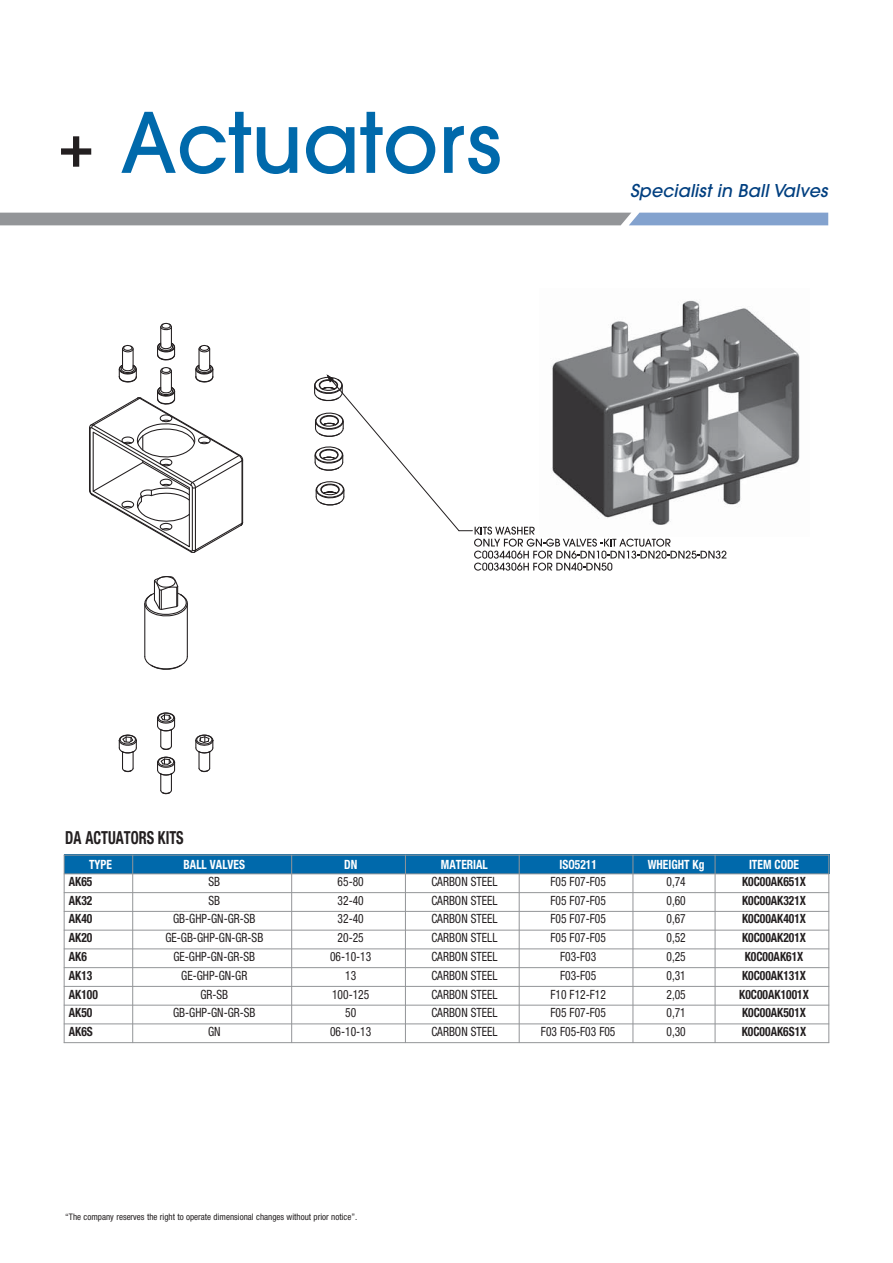
<style>
.page{position:relative;width:893px;height:1263px;background:#fff}
.page>*{position:absolute;margin:0;border:0;box-sizing:border-box;transform-origin:0 0}
.t1{font:500 82.5px "Avant Garde";color:#0069ab}
.t2{font:700 condensed 18px "Helvetica Neue LT Std";color:#231f20;scale:.8 1}
.t3{font:italic 500 17.55px "Avant Garde";letter-spacing:.005em;color:#003f80}
.t4{font:condensed 12.75px "Helvetica Neue LT Std";color:#231f20;scale:.9 1}
.t5{font:700 condensed 12.75px "Helvetica Neue LT Std";color:#231f20;scale:.9 1}
.t6{font:700 condensed 12.75px "Helvetica Neue LT Std";color:#fff;scale:.9 1}
.t7{font:condensed 9px "Helvetica Neue LT Std";color:#231f20}
.s1{font-size:60px;color:#231f20}
</style>
<div class="page">
<svg style="left:0;top:213px;width:828px;height:12px"></svg>
<svg style="left:144px;top:655px;width:44px;height:15px"></svg>
<hr style="left:144px;top:604px;width:1px;height:52px;background:#231f20">
<hr style="left:187px;top:604px;width:1px;height:52px;background:#231f20">
<svg style="left:144px;top:576px;width:44px;height:41px"></svg>
<svg style="left:157px;top:756px;width:19px;height:39px"></svg>
<svg style="left:157px;top:712px;width:19px;height:38px"></svg>
<svg style="left:195px;top:734px;width:19px;height:39px"></svg>
<svg style="left:118px;top:734px;width:19px;height:39px"></svg>
<svg style="left:89px;top:322px;width:155px;height:231px"></svg>
<svg style="left:314px;top:374px;width:412px;height:197px"></svg>
<img style="left:539px;top:300px;width:261px;height:237px">
<div style="left:64px;top:855px;width:69px;height:19px;background:#0069ab"></div>
<div style="left:133px;top:855px;width:159px;height:19px;background:#0069ab"></div>
<div style="left:292px;top:855px;width:113px;height:19px;background:#0069ab"></div>
<div style="left:405px;top:855px;width:114px;height:19px;background:#0069ab"></div>
<div style="left:519px;top:855px;width:114px;height:19px;background:#0069ab"></div>
<div style="left:633px;top:855px;width:82px;height:19px;background:#0069ab"></div>
<div style="left:715px;top:855px;width:114px;height:19px;background:#0069ab"></div>
<hr style="left:64px;top:855px;width:1px;height:188px;background:#939598">
<hr style="left:132px;top:855px;width:1px;height:188px;background:#939598">
<hr style="left:291px;top:855px;width:1px;height:188px;background:#939598">
<hr style="left:405px;top:855px;width:1px;height:188px;background:#939598">
<hr style="left:519px;top:855px;width:1px;height:188px;background:#939598">
<hr style="left:633px;top:855px;width:1px;height:188px;background:#939598">
<hr style="left:715px;top:855px;width:1px;height:188px;background:#939598">
<hr style="left:828px;top:855px;width:1px;height:188px;background:#939598">
<hr style="left:64px;top:855px;width:765px;height:1px;background:#939598">
<hr style="left:64px;top:873px;width:765px;height:1px;background:#939598">
<hr style="left:64px;top:892px;width:765px;height:1px;background:#939598">
<hr style="left:64px;top:911px;width:765px;height:1px;background:#939598">
<hr style="left:64px;top:930px;width:765px;height:1px;background:#939598">
<hr style="left:64px;top:948px;width:765px;height:1px;background:#939598">
<hr style="left:64px;top:967px;width:765px;height:1px;background:#939598">
<hr style="left:64px;top:986px;width:765px;height:1px;background:#939598">
<hr style="left:64px;top:1005px;width:765px;height:1px;background:#939598">
<hr style="left:64px;top:1023px;width:765px;height:1px;background:#939598">
<hr style="left:64px;top:1042px;width:765px;height:1px;background:#939598">
<h1 class="t1" style="left:58px;top:112px;width:445px"><span class="s1">+</span> Actuators</h1>
<h3 class="t3" style="left:630px;top:184px;width:199px">Specialist in Ball Valves</h3>
<h2 class="t2" style="left:65px;top:831px;width:150px">DA ACTUATORS KITS</h2>
<p class="t6" style="left:89px;top:860px;width:27px">TYPE</p>
<p class="t6" style="left:184px;top:860px;width:70px">BALL VALVES</p>
<p class="t6" style="left:344px;top:860px;width:16px">DN</p>
<p class="t6" style="left:441px;top:860px;width:54px">MATERIAL</p>
<p class="t6" style="left:559px;top:860px;width:43px">ISO5211</p>
<p class="t6" style="left:648px;top:860px;width:65px">WHEIGHT Kg</p>
<p class="t6" style="left:749px;top:860px;width:57px">ITEM CODE</p>
<p class="t5" style="left:69px;top:877px;width:28px">AK65</p>
<p class="t4" style="left:208px;top:877px;width:14px">SB</p>
<p class="t4" style="left:338px;top:877px;width:30px">65-80</p>
<p class="t4" style="left:431px;top:877px;width:75px">CARBON STEEL</p>
<p class="t4" style="left:550px;top:877px;width:63px">F05 F07-F05</p>
<p class="t4" style="left:666px;top:877px;width:23px">0,74</p>
<p class="t5" style="left:742px;top:877px;width:73px">K0C00AK651X</p>
<p class="t5" style="left:69px;top:896px;width:28px">AK32</p>
<p class="t4" style="left:208px;top:896px;width:14px">SB</p>
<p class="t4" style="left:338px;top:896px;width:30px">32-40</p>
<p class="t4" style="left:431px;top:896px;width:75px">CARBON STEEL</p>
<p class="t4" style="left:550px;top:896px;width:63px">F05 F07-F05</p>
<p class="t4" style="left:666px;top:896px;width:23px">0,60</p>
<p class="t5" style="left:742px;top:896px;width:73px">K0C00AK321X</p>
<p class="t5" style="left:69px;top:914px;width:28px">AK40</p>
<p class="t4" style="left:173px;top:914px;width:93px">GB-GHP-GN-GR-SB</p>
<p class="t4" style="left:338px;top:914px;width:30px">32-40</p>
<p class="t4" style="left:431px;top:914px;width:75px">CARBON STEEL</p>
<p class="t4" style="left:550px;top:914px;width:63px">F05 F07-F05</p>
<p class="t4" style="left:666px;top:914px;width:23px">0,67</p>
<p class="t5" style="left:742px;top:914px;width:73px">K0C00AK401X</p>
<p class="t5" style="left:69px;top:933px;width:28px">AK20</p>
<p class="t4" style="left:165px;top:933px;width:110px">GE-GB-GHP-GN-GR-SB</p>
<p class="t4" style="left:338px;top:933px;width:30px">20-25</p>
<p class="t4" style="left:431px;top:933px;width:75px">CARBON STELL</p>
<p class="t4" style="left:550px;top:933px;width:63px">F05 F07-F05</p>
<p class="t4" style="left:666px;top:933px;width:23px">0,52</p>
<p class="t5" style="left:742px;top:933px;width:73px">K0C00AK201X</p>
<p class="t5" style="left:69px;top:952px;width:22px">AK6</p>
<p class="t4" style="left:173px;top:952px;width:92px">GE-GHP-GN-GR-SB</p>
<p class="t4" style="left:330px;top:952px;width:47px">06-10-13</p>
<p class="t4" style="left:431px;top:952px;width:75px">CARBON STEEL</p>
<p class="t4" style="left:560px;top:952px;width:42px">F03-F03</p>
<p class="t4" style="left:666px;top:952px;width:23px">0,25</p>
<p class="t5" style="left:745px;top:952px;width:67px">K0C00AK61X</p>
<p class="t5" style="left:69px;top:971px;width:28px">AK13</p>
<p class="t4" style="left:181px;top:971px;width:75px">GE-GHP-GN-GR</p>
<p class="t4" style="left:345px;top:971px;width:14px">13</p>
<p class="t4" style="left:431px;top:971px;width:75px">CARBON STEEL</p>
<p class="t4" style="left:560px;top:971px;width:42px">F03-F05</p>
<p class="t4" style="left:666px;top:971px;width:23px">0,31</p>
<p class="t5" style="left:742px;top:971px;width:73px">K0C00AK131X</p>
<p class="t5" style="left:69px;top:989px;width:34px">AK100</p>
<p class="t4" style="left:200px;top:989px;width:32px">GR-SB</p>
<p class="t4" style="left:332px;top:989px;width:43px">100-125</p>
<p class="t4" style="left:431px;top:989px;width:75px">CARBON STEEL</p>
<p class="t4" style="left:550px;top:989px;width:63px">F10 F12-F12</p>
<p class="t4" style="left:666px;top:989px;width:23px">2,05</p>
<p class="t5" style="left:739px;top:989px;width:79px">K0C00AK1001X</p>
<p class="t5" style="left:69px;top:1008px;width:28px">AK50</p>
<p class="t4" style="left:173px;top:1008px;width:93px">GB-GHP-GN-GR-SB</p>
<p class="t4" style="left:345px;top:1008px;width:14px">50</p>
<p class="t4" style="left:431px;top:1008px;width:75px">CARBON STEEL</p>
<p class="t4" style="left:550px;top:1008px;width:63px">F05 F07-F05</p>
<p class="t4" style="left:666px;top:1008px;width:23px">0,71</p>
<p class="t5" style="left:742px;top:1008px;width:73px">K0C00AK501X</p>
<p class="t5" style="left:69px;top:1027px;width:28px">AK6S</p>
<p class="t4" style="left:208px;top:1027px;width:15px">GN</p>
<p class="t4" style="left:330px;top:1027px;width:47px">06-10-13</p>
<p class="t4" style="left:431px;top:1027px;width:75px">CARBON STEEL</p>
<p class="t4" style="left:541px;top:1027px;width:84px">F03 F05-F03 F05</p>
<p class="t4" style="left:666px;top:1027px;width:23px">0,30</p>
<p class="t5" style="left:742px;top:1027px;width:73px">K0C00AK6S1X</p>
<p class="t7" style="left:65px;top:1213px;width:293px">“The company reserves the right to operate dimensional changes without prior notice”.</p>
</div>
